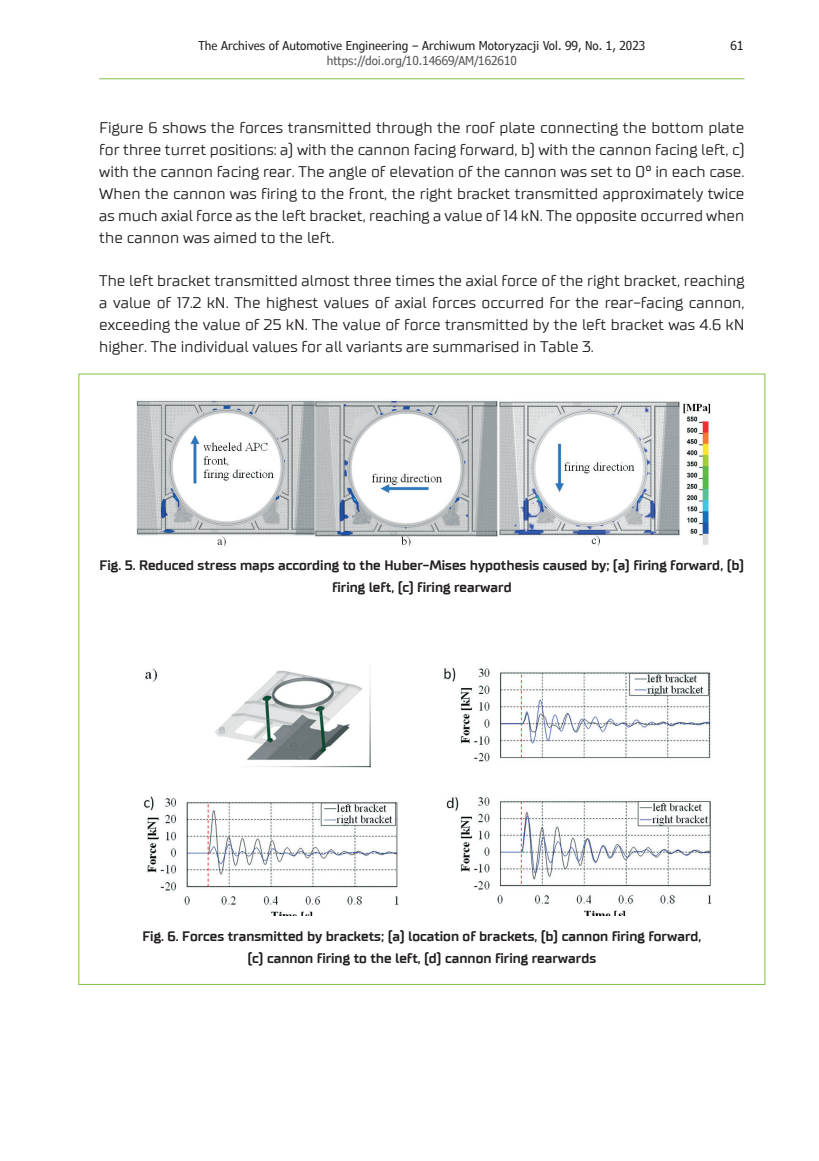
<style>
.page{position:relative;width:819px;height:1161px;background:#fff}
.page>*{position:absolute;margin:0;border:0;box-sizing:border-box;transform-origin:0 0}
.t1{font:15.75px/21.9px "TT Supermolot";color:#231f20;text-align:justify}
.t2{font:700 14px/21.9px "TT Supermolot";color:#231f20;text-align:center}
.t3{font:condensed 12.25px "Verdana Pro";color:#231f20}
.t4{font:condensed 12.25px "Verdana Pro";color:#57585a}
</style>
<div class="page">
<hr style="left:99px;top:78px;width:645px;height:1px;background:#7fc241">
<img style="left:136px;top:400px;width:575px;height:146px">
<img style="left:143px;top:667px;width:569px;height:249px">
<p class="t3" style="left:198px;top:37px;width:448px">The Archives of Automotive Engineering – Archiwum Motoryzacji Vol. 99, No. 1, 2023</p>
<p class="t3" style="left:730px;top:37px;width:14px">61</p>
<p class="t4" style="left:327px;top:53px;width:191px">https://doi.org/10.14669/AM/162610</p>
<p class="t1" style="left:99px;top:117px;width:646px">Figure 6 shows the forces transmitted through the roof plate connecting the bottom plate for three turret positions: a) with the cannon facing forward, b) with the cannon facing left, c) with the cannon facing rear. The angle of elevation of the cannon was set to 0° in each case.<br>When the cannon was firing to the front, the right bracket transmitted approximately twice as much axial force as the left bracket, reaching a value of 14 kN. The opposite occurred when the cannon was aimed to the left.</p>
<p class="t1" style="left:99px;top:270px;width:646px">The left bracket transmitted almost three times the axial force of the right bracket, reaching a value of 17.2 kN. The highest values of axial forces occurred for the rear-facing cannon, exceeding the value of 25 kN. The value of force transmitted by the left bracket was 4.6 kN higher. The individual values for all variants are summarised in Table 3.</p>
<p class="t2" style="left:100px;top:554px;width:646px">Fig. 5. Reduced stress maps according to the Huber-Mises hypothesis caused by; (a) firing forward, (b) firing left, (c) firing rearward</p>
<p class="t2" style="left:142px;top:925px;width:560px">Fig. 6. Forces transmitted by brackets; (a) location of brackets, (b) cannon firing forward, (c) cannon firing to the left, (d) cannon firing rearwards</p>
</div>
